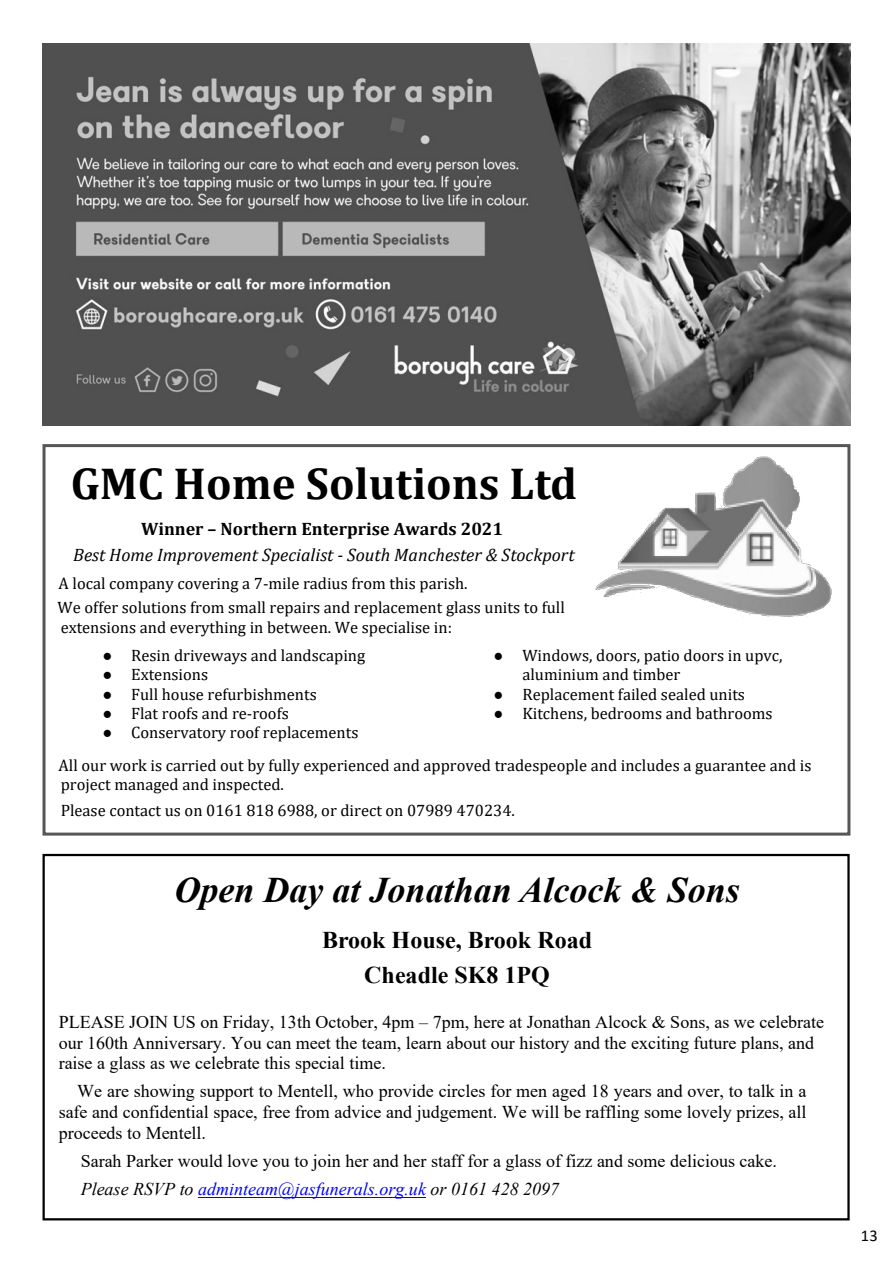
<style>
.page{position:relative;width:893px;height:1263px;background:#fff}
.page>*{position:absolute;margin:0;border:0;box-sizing:border-box;transform-origin:0 0}
.t1{font:700 45px "Cambria";color:#000}
.t2{font:italic 700 36px "Times New Roman";color:#000}
.t3{font:700 24px/35.1px "Times New Roman";color:#000;text-align:center}
.t4{font:18px/20.7px "Times New Roman";color:#000}
.t5{font:italic 18px "Cambria";color:#000}
.t6{font:700 18px "Cambria";color:#000}
.t7{font:16.5px/19.4px "Cambria";color:#000}
.t8{font:16.5px "Calibri";color:#000}
.s1{font-family:"Times New Roman"}
.s2{font-style:italic}
.s3{font-style:italic;color:#00f}
</style>
<div class="page">
<div style="left:43px;top:444px;width:807px;height:391px;border:3px solid #565656"></div>
<img style="left:595px;top:456px;width:237px;height:161px">
<img style="left:43px;top:43px;width:807px;height:383px">
<div style="left:43px;top:854px;width:807px;height:366px;border:2px solid #000"></div>
<hr style="left:198px;top:1197px;width:228px;height:1px;background:#00f">
<h1 class="t1" style="left:71px;top:464px;width:508px">GMC Home Solutions Ltd</h1>
<p class="t6" style="left:141px;top:521px;width:364px">Winner – Northern Enterprise Awards 2021</p>
<p class="t5" style="left:73px;top:547px;width:503px">Best Home Improvement Specialist - South Manchester &amp; Stockport</p>
<p class="t7" style="left:58px;top:573px;width:509px;line-height:23.9px">A local company covering a 7-mile radius from this parish.<br>We offer solutions from small repairs and replacement glass units to full</p>
<p class="t7" style="left:61px;top:618px;width:393px">extensions and everything in between. We specialise in:</p>
<p class="t7" style="left:102px;top:647px;width:264px"><span class="s1">●</span> Resin driveways and landscaping</p>
<p class="t7" style="left:102px;top:666px;width:107px"><span class="s1">●</span> Extensions</p>
<p class="t7" style="left:102px;top:685px;width:216px"><span class="s1">●</span> Full house refurbishments</p>
<p class="t7" style="left:102px;top:705px;width:188px"><span class="s1">●</span> Flat roofs and re-roofs</p>
<p class="t7" style="left:102px;top:724px;width:258px"><span class="s1">●</span> Conservatory roof replacements</p>
<p class="t7" style="left:522px;top:647px;width:262px;text-indent:-29px"><span class="s1">●</span> Windows, doors, patio doors in upvc, aluminium and timber</p>
<p class="t7" style="left:494px;top:685px;width:253px"><span class="s1">●</span> Replacement failed sealed units</p>
<p class="t7" style="left:494px;top:705px;width:281px"><span class="s1">●</span> Kitchens, bedrooms and bathrooms</p>
<p class="t7" style="left:59px;top:757px;width:754px">All our work is carried out by fully experienced and approved tradespeople and includes a guarantee and is project managed and inspected.</p>
<p class="t7" style="left:61px;top:801px;width:456px">Please contact us on 0161 818 6988, or direct on 07989 470234.</p>
<h2 class="t2" style="left:174px;top:878px;width:567px">Open Day at Jonathan Alcock &amp; Sons</h2>
<h3 class="t3" style="left:322px;top:925px;width:272px">Brook House, Brook Road<br>Cheadle SK8 1PQ</h3>
<p class="t4" style="left:59px;top:1013px;width:767px">PLEASE JOIN US on Friday, 13th October, 4pm – 7pm, here at Jonathan Alcock &amp; Sons, as we celebrate our 160th Anniversary. You can meet the team, learn about our history and the exciting future plans, and raise a glass as we celebrate this special time.</p>
<p class="t4" style="left:59px;top:1083px;width:749px;text-align:justify;text-indent:19px">We are showing support to Mentell, who provide circles for men aged 18 years and over, to talk in a safe and confidential space, free from advice and judgement. We will be raffling some lovely prizes, all proceeds to Mentell.</p>
<p class="t4" style="left:81px;top:1148px;width:698px;line-height:28.2px">Sarah Parker would love you to join her and her staff for a glass of fizz and some delicious cake.<br><span class="s2">Please RSVP to</span> <span class="s3">adminteam@jasfunerals.org.uk</span> <span class="s2">or 0161 428 2097</span></p>
<p class="t8" style="left:861px;top:1228px;width:18px">13</p>
</div>
